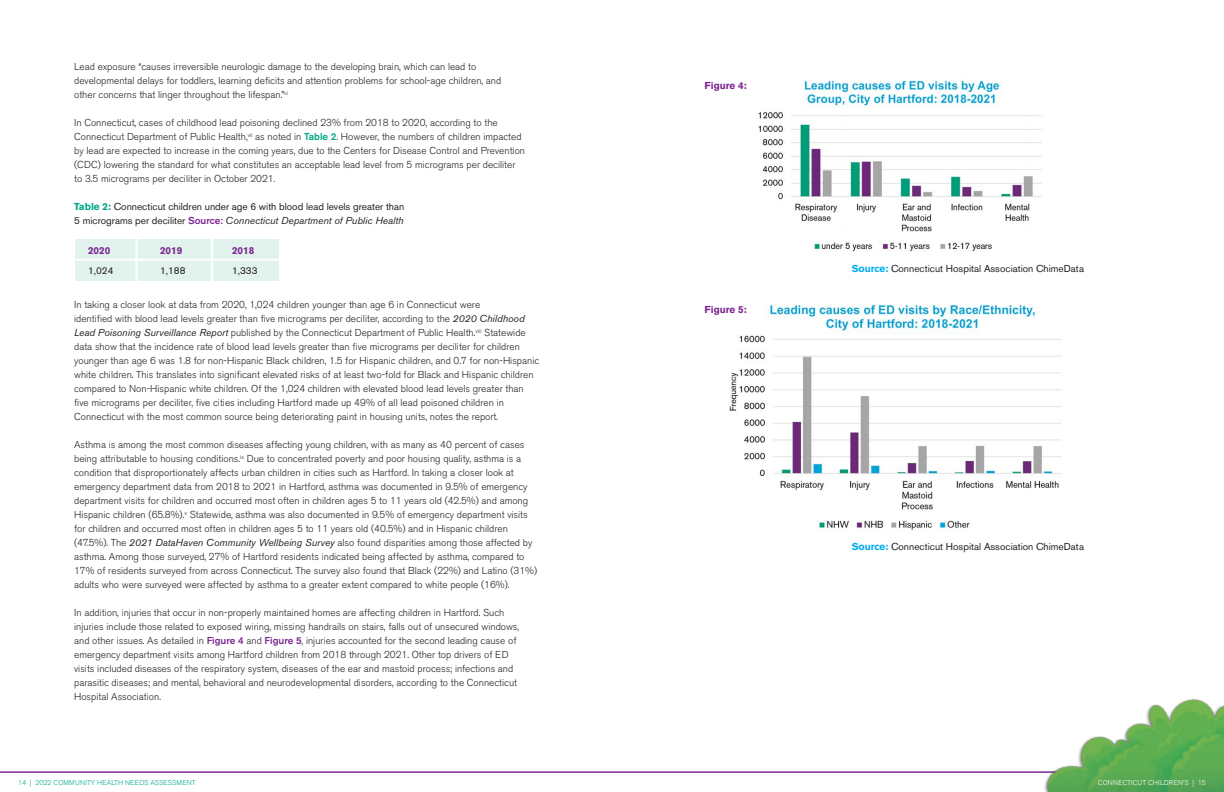
<style>
.page{position:relative;width:1224px;height:792px;background:#fff}
.page>*{position:absolute;margin:0;border:0;box-sizing:border-box;transform-origin:0 0}
.t1{font:300 10px/14px "Akzidenz Grotesk BE";color:#231f20}
.t2{font:10px/14px "Akzidenz Grotesk BE";color:#231f20}
.t3{font:700 10px "Akzidenz Grotesk BE";color:#7b2991}
.t4{font:300 7px "Akzidenz Grotesk BE";letter-spacing:.02em;color:#00a786}
.t5{font:300 7px "Akzidenz Grotesk BE";letter-spacing:.02em;color:#fff}
.s1{font-weight:500;color:#00a786}
.s2{font-weight:700;color:#00a786}
.s3{font-weight:500;color:#7b2991}
.s4{font-style:italic}
.s5{font-weight:400;font-style:italic}
.s6{font-weight:700;color:#00aeef}
</style>
<div class="page">
<hr style="left:0;top:772px;width:1224px;height:1px;background:#7b2991">
<img style="left:1026px;top:699px;width:198px;height:93px">
<img style="left:758px;top:79px;width:284px;height:173px">
<img style="left:729px;top:304px;width:332px;height:226px">
<div style="left:76px;top:239px;width:203px;height:42px;background:#e2f3ee"></div>
<hr style="left:70px;top:259px;width:209px;height:2px;background:#fff">
<hr style="left:135px;top:236px;width:2px;height:49px;background:#fff">
<hr style="left:211px;top:236px;width:2px;height:49px;background:#fff">
<p class="t1" style="left:74px;top:60px;width:429px">Lead exposure “causes irreversible neurologic damage to the developing brain, which can lead to developmental delays for toddlers, learning deficits and attention problems for school-age children, and other concerns that linger throughout the lifespan.”<sup>vi</sup></p>
<p class="t1" style="left:74px;top:116px;width:452px">In Connecticut, cases of childhood lead poisoning declined 23% from 2018 to 2020, according to the Connecticut Department of Public Health,<sup>vii</sup> as noted in <span class="s1">Table 2</span>. However, the numbers of children impacted by lead are expected to increase in the coming years, due to the Centers for Disease Control and Prevention (CDC) lowering the standard for what constitutes an acceptable lead level from 5 micrograms per deciliter to 3.5 micrograms per deciliter in October 2021.</p>
<p class="t2" style="left:74px;top:200px;width:332px"><span class="s2">Table 2:</span> Connecticut children under age 6 with blood lead levels greater than<br>5 micrograms per deciliter <span class="s3">Source:</span> <span class="s4">Connecticut Department of Public Health</span></p>
<p class="t3" style="left:88px;top:244px;width:24px">2020</p>
<p class="t3" style="left:160px;top:244px;width:24px">2019</p>
<p class="t3" style="left:232px;top:244px;width:24px">2018</p>
<p class="t2" style="left:88px;top:263px;width:27px">1,024</p>
<p class="t2" style="left:160px;top:263px;width:27px">1,188</p>
<p class="t2" style="left:232px;top:263px;width:27px">1,333</p>
<p class="t1" style="left:74px;top:298px;width:467px">In taking a closer look at data from 2020, 1,024 children younger than age 6 in Connecticut were<br>identified with blood lead levels greater than five micrograms per deciliter, according to the <span class="s5">2020 Childhood Lead Poisoning Surveillance Report</span> published by the Connecticut Department of Public Health.<sup>viii</sup> Statewide data show that the incidence rate of blood lead levels greater than five micrograms per deciliter for children younger than age 6 was 1.8 for non-Hispanic Black children, 1.5 for Hispanic children, and 0.7 for non-Hispanic white children. This translates into significant elevated risks of at least two-fold for Black and Hispanic children compared to Non-Hispanic white children. Of the 1,024 children with elevated blood lead levels greater than five micrograms per deciliter, five cities including Hartford made up 49% of all lead poisoned children in Connecticut with the most common source being deteriorating paint in housing units, notes the report.</p>
<p class="t1" style="left:74px;top:438px;width:465px">Asthma is among the most common diseases affecting young children, with as many as 40 percent of cases being attributable to housing conditions.<sup>ix</sup> Due to concentrated poverty and poor housing quality, asthma is a condition that disproportionately affects urban children in cities such as Hartford. In taking a closer look at emergency department data from 2018 to 2021 in Hartford, asthma was documented in 9.5% of emergency department visits for children and occurred most often in children ages 5 to 11 years old (42.5%) and among Hispanic children (65.8%).<sup>x</sup> Statewide, asthma was also documented in 9.5% of emergency department visits for children and occurred most often in children ages 5 to 11 years old (40.5%) and in Hispanic children (47.5%). The <span class="s5">2021 DataHaven Community Wellbeing Survey</span> also found disparities among those affected by asthma. Among those surveyed, 27% of Hartford residents indicated being affected by asthma, compared to 17% of residents surveyed from across Connecticut. The survey also found that Black (22%) and Latino (31%) adults who were surveyed were affected by asthma to a greater extent compared to white people (16%).</p>
<p class="t1" style="left:74px;top:606px;width:447px">In addition, injuries that occur in non-properly maintained homes are affecting children in Hartford. Such injuries include those related to exposed wiring, missing handrails on stairs, falls out of unsecured windows, and other issues. As detailed in <span class="s3">Figure 4</span> and <span class="s3">Figure 5</span>, injuries accounted for the second leading cause of emergency department visits among Hartford children from 2018 through 2021. Other top drivers of ED visits included diseases of the respiratory system, diseases of the ear and mastoid process; infections and parasitic diseases; and mental, behavioral and neurodevelopmental disorders, according to the Connecticut Hospital Association.</p>
<p class="t3" style="left:705px;top:79px;width:44px">Figure 4:</p>
<p class="t3" style="left:705px;top:304px;width:44px">Figure 5:</p>
<p class="t2" style="left:852px;top:261px;width:234px"><span class="s6">Source:</span> Connecticut Hospital Association ChimeData</p>
<p class="t2" style="left:852px;top:539px;width:234px"><span class="s6">Source:</span> Connecticut Hospital Association ChimeData</p>
<p class="t4" style="left:18px;top:778px;width:179px">14 | 2022 COMMUNITY HEALTH NEEDS ASSESSMENT</p>
<p class="t5" style="left:1202px;top:778px;width:6px">7</p>
<p class="t5" style="left:1098px;top:778px;width:109px">CONNECTICUT CHILDREN’S | 15</p>
</div>
